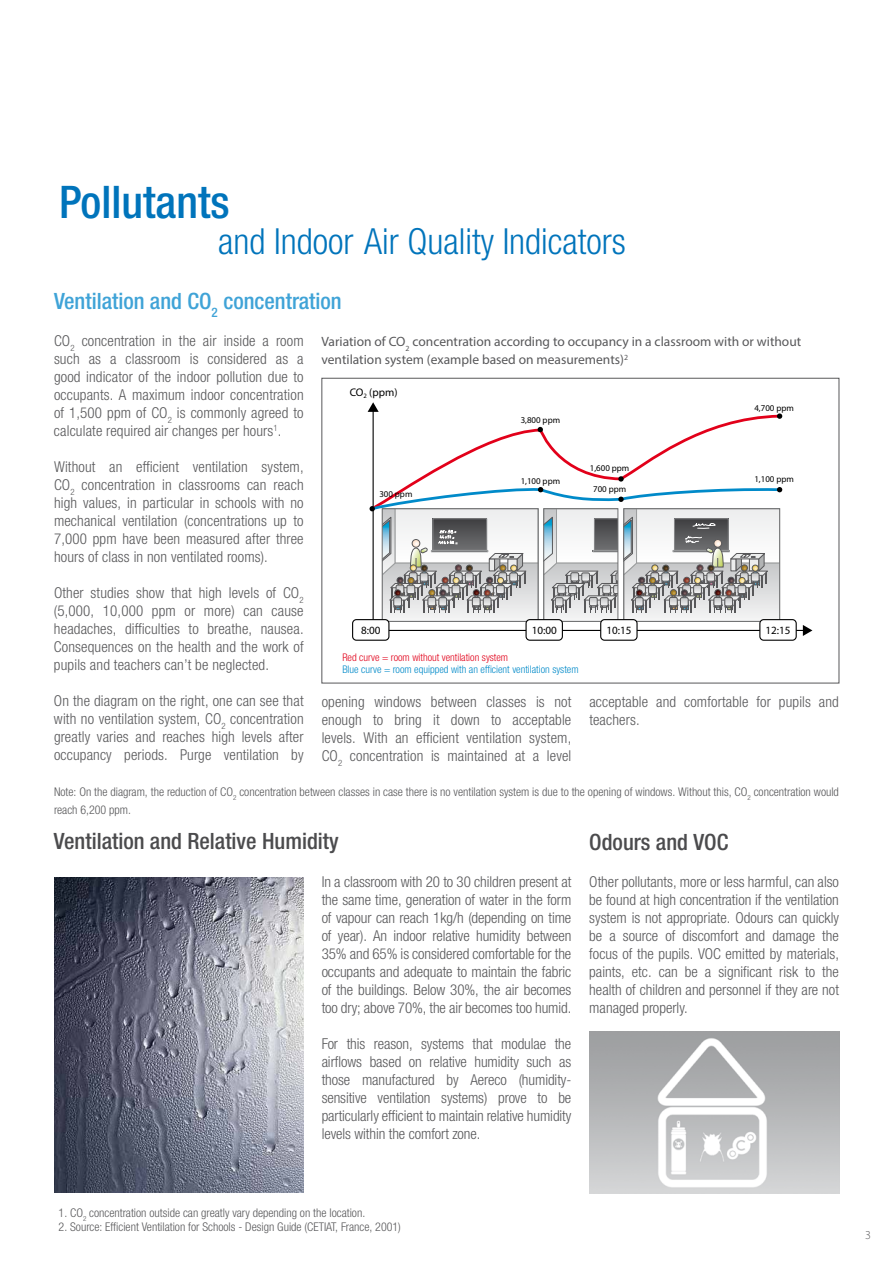
<style>
.page{position:relative;width:893px;height:1263px;background:#fff}
.page>*{position:absolute;margin:0;border:0;box-sizing:border-box;transform-origin:0 0}
.t1{font:500 condensed 45px "Helvetica Neue LTW1 G";color:#0074bb}
.t2{font:300 condensed 36px "Helvetica Neue LTW1 G";color:#0074bb}
.t3{font:500 condensed 22.5px "Helvetica Neue LTW1 G";color:#4b4b4d}
.t4{font:500 condensed 22.5px "Helvetica Neue LTW1 G";color:#3fa3d7}
.t5{font:300 condensed 15px/18px "Helvetica Neue LTW1 G";letter-spacing:.01em;color:#58585a;text-align:justify}
.t6{font:13.5px/18px "Myriad Pro";color:#58585a}
.t7{font:300 condensed 12px/18px "Helvetica Neue LTW1 G";color:#58585a}
.t8{font:300 12px "Myriad Pro";color:#58585a}
.t9{font:11.1px "Myriad Pro";color:#000}
.t10{font:300 condensed 10.5px "Helvetica Neue LTW1 G";color:#008ac9}
.t11{font:300 condensed 10.5px "Helvetica Neue LTW1 G";color:#e2001a}
.t12{font:8.85px "Myriad Pro";color:#000}
</style>
<div class="page">
<img style="left:54px;top:878px;width:250px;height:314px">
<img style="left:589px;top:1032px;width:250px;height:162px">
<svg style="left:389px;top:415px;width:414px;height:216px"></svg>
<svg style="left:803px;top:625px;width:9px;height:11px"></svg>
<div style="left:760px;top:620px;width:36px;height:20px;background:#fff;border-radius:4px"></div>
<div style="left:759px;top:619px;width:38px;height:22px;border:1px solid #000;border-radius:4px"></div>
<div style="left:352px;top:619px;width:37px;height:22px;border:1px solid #000;border-radius:4px"></div>
<div style="left:526px;top:620px;width:36px;height:20px;background:#fff;border-radius:4px"></div>
<div style="left:525px;top:619px;width:38px;height:22px;border:1px solid #000;border-radius:4px"></div>
<div style="left:601px;top:620px;width:36px;height:20px;background:#fff;border-radius:4px"></div>
<div style="left:600px;top:619px;width:38px;height:22px;border:1px solid #000;border-radius:4px"></div>
<svg style="left:368px;top:402px;width:414px;height:219px"></svg>
<div style="left:322px;top:378px;width:517px;height:305px;border:1px solid #58585a"></div>
<h1 class="t1" style="left:59px;top:175px;width:172px">Pollutants</h1>
<h2 class="t2" style="left:218px;top:221px;width:409px">and Indoor Air Quality Indicators</h2>
<h3 class="t4" style="left:54px;top:288px;width:289px">Ventilation and CO<sub>2</sub> concentration</h3>
<p class="t5" style="left:54px;top:332px;width:251px">CO<sub>2</sub> concentration in the air inside a room such as a classroom is considered as a good indicator of the indoor pollution due to occupants. A maximum indoor concentration of 1,500 ppm of CO<sub>2</sub> is commonly agreed to calculate required air changes per hours<sup>1</sup>.</p>
<p class="t5" style="left:54px;top:458px;width:251px">Without an efficient ventilation system, CO<sub>2</sub> concentration in classrooms can reach high values, in particular in schools with no mechanical ventilation (concentrations up to 7,000 ppm have been measured after three hours of class in non ventilated rooms).</p>
<p class="t5" style="left:54px;top:584px;width:251px">Other studies show that high levels of CO<sub>2 </sub>(5,000, 10,000 ppm or more) can cause headaches, difficulties to breathe, nausea.<br>Consequences on the health and the work of pupils and teachers can’t be neglected.</p>
<p class="t5" style="left:54px;top:692px;width:251px">On the diagram on the right, one can see that with no ventilation system, CO<sub>2</sub> concentration greatly varies and reaches high levels after occupancy periods. Purge ventilation by</p>
<p class="t6" style="left:321px;top:332px;width:481px">Variation of CO<sub>2</sub> concentration according to occupancy in a classroom with or without ventilation system (example based on measurements)<sup>2</sup></p>
<p class="t9" style="left:350px;top:386px;width:49px">CO<sub>2</sub> (ppm)</p>
<p class="t12" style="left:379px;top:490px;width:35px">300 ppm</p>
<p class="t12" style="left:521px;top:415px;width:41px">3,800 ppm</p>
<p class="t12" style="left:521px;top:476px;width:41px">1,100 ppm</p>
<p class="t12" style="left:590px;top:463px;width:41px">1,600 ppm</p>
<p class="t12" style="left:593px;top:484px;width:35px">700 ppm</p>
<p class="t12" style="left:754px;top:403px;width:41px">4,700 ppm</p>
<p class="t12" style="left:754px;top:474px;width:41px">1,100 ppm</p>
<p class="t9" style="left:361px;top:624px;width:21px">8:00</p>
<p class="t9" style="left:532px;top:624px;width:27px">10:00</p>
<p class="t9" style="left:606px;top:624px;width:27px">10:15</p>
<p class="t9" style="left:765px;top:624px;width:27px">12:15</p>
<p class="t11" style="left:342px;top:651px;width:167px">Red curve = room without ventilation system</p>
<p class="t10" style="left:342px;top:663px;width:238px">Blue curve = room equipped with an efficient ventilation system</p>
<p class="t5" style="left:322px;top:693px;width:251px">opening windows between classes is not enough to bring it down to acceptable levels. With an efficient ventilation system, CO<sub>2</sub> concentration is maintained at a level</p>
<p class="t5" style="left:589px;top:693px;width:251px">acceptable and comfortable for pupils and teachers.</p>
<p class="t7" style="left:54px;top:783px;width:786px">Note: On the diagram, the reduction of CO<sub>2</sub> concentration between classes in case there is no ventilation system is due to the opening of windows. Without this, CO<sub>2</sub> concentration would reach 6,200 ppm.</p>
<h3 class="t3" style="left:54px;top:828px;width:286px">Ventilation and Relative Humidity</h3>
<h3 class="t3" style="left:589px;top:828px;width:141px">Odours and VOC</h3>
<p class="t5" style="left:589px;top:873px;width:251px">Other pollutants, more or less harmful, can also be found at high concentration if the ventilation system is not appropriate. Odours can quickly be a source of discomfort and damage the focus of the pupils. VOC emitted by materials, paints, etc. can be a significant risk to the health of children and personnel if they are not managed properly.</p>
<p class="t5" style="left:322px;top:873px;width:251px">In a classroom with 20 to 30 children present at the same time, generation of water in the form of vapour can reach 1kg/h (depending on time of year). An indoor relative humidity between 35% and 65% is considered comfortable for the occupants and adequate to maintain the fabric of the buildings. Below 30%, the air becomes too dry; above 70%, the air becomes too humid.</p>
<p class="t5" style="left:322px;top:1035px;width:251px">For this reason, systems that modulae the airflows based on relative humidity such as those manufactured by Aereco (humidity&shy;sensitive ventilation systems) prove to be particularly efficient to maintain relative humidity levels within the comfort zone.</p>
<p class="t7" style="left:59px;top:1204px;width:308px">1. CO<sub>2</sub> concentration outside can greatly vary depending on the location.</p>
<p class="t7" style="left:59px;top:1218px;width:344px">2. Source: Efficient Ventilation for Schools - Design Guide (CETIAT, France, 2001)</p>
<p class="t8" style="left:865px;top:1229px;width:7px">3</p>
</div>
